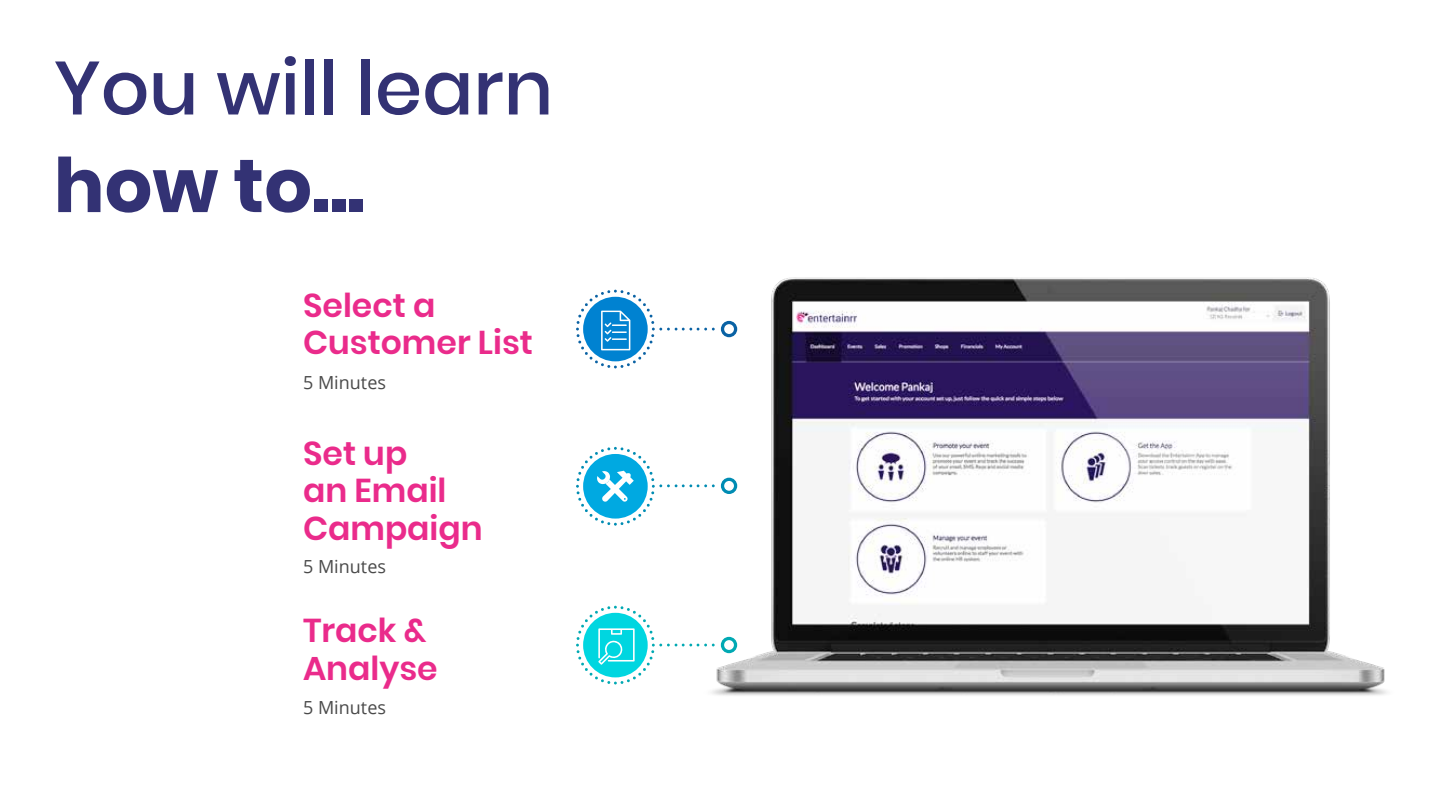
<style>
.page{position:relative;width:1438px;height:809px;background:#fff}
.page>*{position:absolute;margin:0;border:0;box-sizing:border-box;transform-origin:0 0}
.t1{font:500 75px "Poppins";color:#333274}
.t2{font:700 75px "Poppins";color:#333274}
.t3{font:600 33px/37.5px "Poppins";color:#ea2b8b}
.t4{font:600 32.85px/37.5px "Poppins";color:#ea2b8b}
.t5{font:18px "Open Sans";color:#4a4a4a}
</style>
<div class="page">
<svg style="left:576px;top:447px;width:79px;height:78px"></svg>
<img style="left:659px;top:277px;width:728px;height:419px">
<svg style="left:576px;top:289px;width:139px;height:79px"></svg>
<svg style="left:576px;top:605px;width:139px;height:79px"></svg>
<h1 class="t1" style="left:54px;top:45px;width:501px">You will learn</h1>
<h1 class="t2" style="left:54px;top:142px;width:313px">how to...</h1>
<p class="t4" style="left:303px;top:286px;width:231px">Select a<br>Customer List</p>
<p class="t5" style="left:303px;top:369px;width:84px">5 Minutes</p>
<p class="t3" style="left:303px;top:434px;width:181px">Set up<br>an Email<br>Campaign</p>
<p class="t5" style="left:303px;top:554px;width:84px">5 Minutes</p>
<p class="t3" style="left:303px;top:611px;width:136px">Track &amp;<br>Analyse</p>
<p class="t5" style="left:303px;top:694px;width:84px">5 Minutes</p>
</div>
